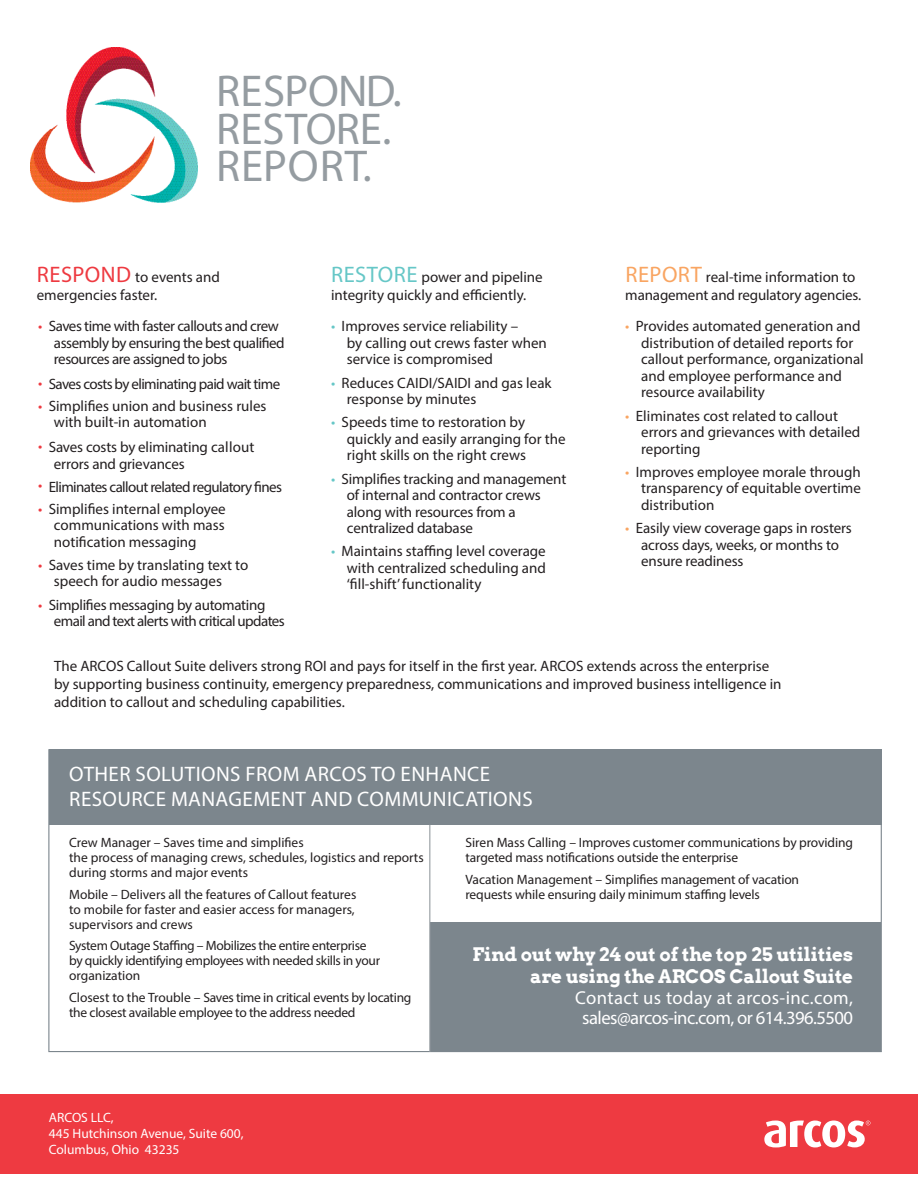
<style>
.page{position:relative;width:918px;height:1188px;background:#fff}
.page>*{position:absolute;margin:0;border:0;box-sizing:border-box;transform-origin:0 0}
.t1{font:44.7px "Myriad Pro";color:#959ca1}
.t2{font:21px/25.2px "Myriad Pro";letter-spacing:.02em;color:#fff}
.t3{font:18.6px/20.5px "Myriad Pro";letter-spacing:-.01em;color:#fff;text-align:center}
.t4{font:700 18.6px/22.4px "Arvo";color:#fff;text-align:right}
.t5{font:15px/16.5px "Myriad Pro";color:#231f20}
.t6{font:15px/16.5px "Myriad Pro";letter-spacing:-.03em;color:#231f20}
.t7{font:15px "Myriad Pro";letter-spacing:-.04em;color:#231f20}
.t8{font:15px/16.5px "Myriad Pro";letter-spacing:-.035em;color:#231f20}
.t9{font:13.5px/15px "Myriad Pro";letter-spacing:-.01em;color:#231f20}
.t10{font:13.5px/16.2px "Myriad Pro";color:#fff}
.s1{font-size:22.5px;color:#ee3a41}
.s2{font-size:22.5px;color:#66c7c7}
.s3{font-size:22.5px;color:#f9a562}
.s4{color:#ee3a41}
.s5{color:#66c7c7}
.s6{color:#f9a562}
</style>
<div class="page">
<div style="left:0;top:1094px;width:918px;height:80px;background:#ee3a41"></div>
<img style="left:30px;top:48px;width:167px;height:155px">
<svg style="left:764px;top:1121px;width:106px;height:26px"></svg>
<div style="left:49px;top:749px;width:832px;height:76px;background:#7c868d"></div>
<div style="left:430px;top:923px;width:451px;height:128px;background:#7c868d"></div>
<hr style="left:429px;top:825px;width:1px;height:227px;background:#959ca1">
<p class="t1" style="left:216px;top:63px;width:187px">RESPOND.</p>
<p class="t1" style="left:216px;top:101px;width:177px">RESTORE.</p>
<p class="t1" style="left:216px;top:139px;width:157px">REPORT.</p>
<p class="t5" style="left:37px;top:267px;width:185px;line-height:18px"><span class="s1">RESPOND</span> to events and emergencies faster.</p>
<p class="t5" style="left:331px;top:267px;width:213px;line-height:18px"><span class="s2">RESTORE</span> power and pipeline integrity quickly and efficiently.</p>
<p class="t5" style="left:625px;top:267px;width:238px;line-height:18px"><span class="s3">REPORT</span> real-time information to management and regulatory agencies.</p>
<p class="t6" style="left:54px;top:318px;width:232px;text-indent:-16px"><span class="s4">•</span> Saves time with faster callouts and crew assembly by ensuring the best qualified resources are assigned to jobs</p>
<p class="t7" style="left:38px;top:375px;width:244px"><span class="s4">•</span> Saves costs by eliminating paid wait time</p>
<p class="t5" style="left:54px;top:397px;width:214px;text-indent:-16px"><span class="s4">•</span> Simplifies union and business rules with built-in automation</p>
<p class="t5" style="left:54px;top:439px;width:202px;text-indent:-16px"><span class="s4">•</span> Saves costs by eliminating callout errors and grievances</p>
<p class="t7" style="left:38px;top:478px;width:246px"><span class="s4">•</span> Eliminates callout related regulatory fines</p>
<p class="t5" style="left:54px;top:500px;width:173px;text-align:justify;text-indent:-16px"><span class="s4">•</span> Simplifies internal employee communications with mass notification messaging</p>
<p class="t5" style="left:54px;top:556px;width:196px;text-indent:-16px"><span class="s4">•</span> Saves time by translating text to speech for audio messages</p>
<p class="t8" style="left:54px;top:596px;width:232px;text-indent:-16px"><span class="s4">•</span> Simplifies messaging by automating email and text alerts with critical updates</p>
<p class="t5" style="left:347px;top:318px;width:202px;text-indent:-16px"><span class="s5">•</span> Improves service reliability –<br>by calling out crews faster when service is compromised</p>
<p class="t5" style="left:347px;top:374px;width:206px;text-indent:-16px"><span class="s5">•</span> Reduces CAIDI/SAIDI and gas leak response by minutes</p>
<p class="t5" style="left:347px;top:414px;width:220px;text-indent:-16px"><span class="s5">•</span> Speeds time to restoration by quickly and easily arranging for the right skills on the right crews</p>
<p class="t5" style="left:347px;top:470px;width:221px;text-indent:-16px"><span class="s5">•</span> Simplifies tracking and management of internal and contractor crews along with resources from a centralized database</p>
<p class="t5" style="left:347px;top:543px;width:201px;text-align:justify;text-indent:-16px"><span class="s5">•</span> Maintains staffing level coverage with centralized scheduling and ‘fill-shift’ functionality</p>
<p class="t5" style="left:641px;top:318px;width:224px;text-indent:-16px"><span class="s6">•</span> Provides automated generation and distribution of detailed reports for callout performance, organizational and employee performance and resource availability</p>
<p class="t5" style="left:641px;top:407px;width:221px;text-indent:-16px"><span class="s6">•</span> Eliminates cost related to callout errors and grievances with detailed reporting</p>
<p class="t5" style="left:641px;top:463px;width:221px;text-align:justify;text-indent:-16px"><span class="s6">•</span> Improves employee morale through transparency of equitable overtime distribution</p>
<p class="t5" style="left:641px;top:520px;width:212px;text-indent:-16px"><span class="s6">•</span> Easily view coverage gaps in rosters across days, weeks, or months to ensure readiness</p>
<p class="t5" style="left:54px;top:656px;width:729px;line-height:18px">The ARCOS Callout Suite delivers strong ROI and pays for itself in the first year. ARCOS extends across the enterprise by supporting business continuity, emergency preparedness, communications and improved business intelligence in addition to callout and scheduling capabilities.</p>
<p class="t2" style="left:69px;top:761px;width:465px">OTHER SOLUTIONS FROM ARCOS TO ENHANCE<br>RESOURCE MANAGEMENT AND COMMUNICATIONS</p>
<p class="t9" style="left:465px;top:835px;width:389px">Siren Mass Calling – Improves customer communications by providing targeted mass notifications outside the enterprise</p>
<p class="t9" style="left:465px;top:871px;width:335px">Vacation Management – Simplifies management of vacation requests while ensuring daily minimum staffing levels</p>
<p class="t9" style="left:69px;top:835px;width:356px">Crew Manager – Saves time and simplifies<br>the process of managing crews, schedules, logistics and reports during storms and major events</p>
<p class="t9" style="left:69px;top:886px;width:289px;text-align:justify">Mobile – Delivers all the features of Callout features to mobile for faster and easier access for managers, supervisors and crews</p>
<p class="t9" style="left:69px;top:938px;width:313px">System Outage Staffing – Mobilizes the entire enterprise by quickly identifying employees with needed skills in your organization</p>
<p class="t9" style="left:69px;top:990px;width:344px">Closest to the Trouble – Saves time in critical events by locating the closest available employee to the address needed</p>
<p class="t4" style="left:472px;top:943px;width:382px">Find out why 24 out of the top 25 utilities are using the ARCOS Callout Suite</p>
<p class="t3" style="left:575px;top:987px;width:279px">Contact us today at arcos-inc.com, sales@arcos-inc.com, or 614.396.5500</p>
<p class="t10" style="left:49px;top:1109px;width:66px">ARCOS LLC,</p>
<p class="t10" style="left:49px;top:1125px;width:196px">445 Hutchinson Avenue, Suite 600,<br>Columbus, Ohio 43235</p>
</div>
